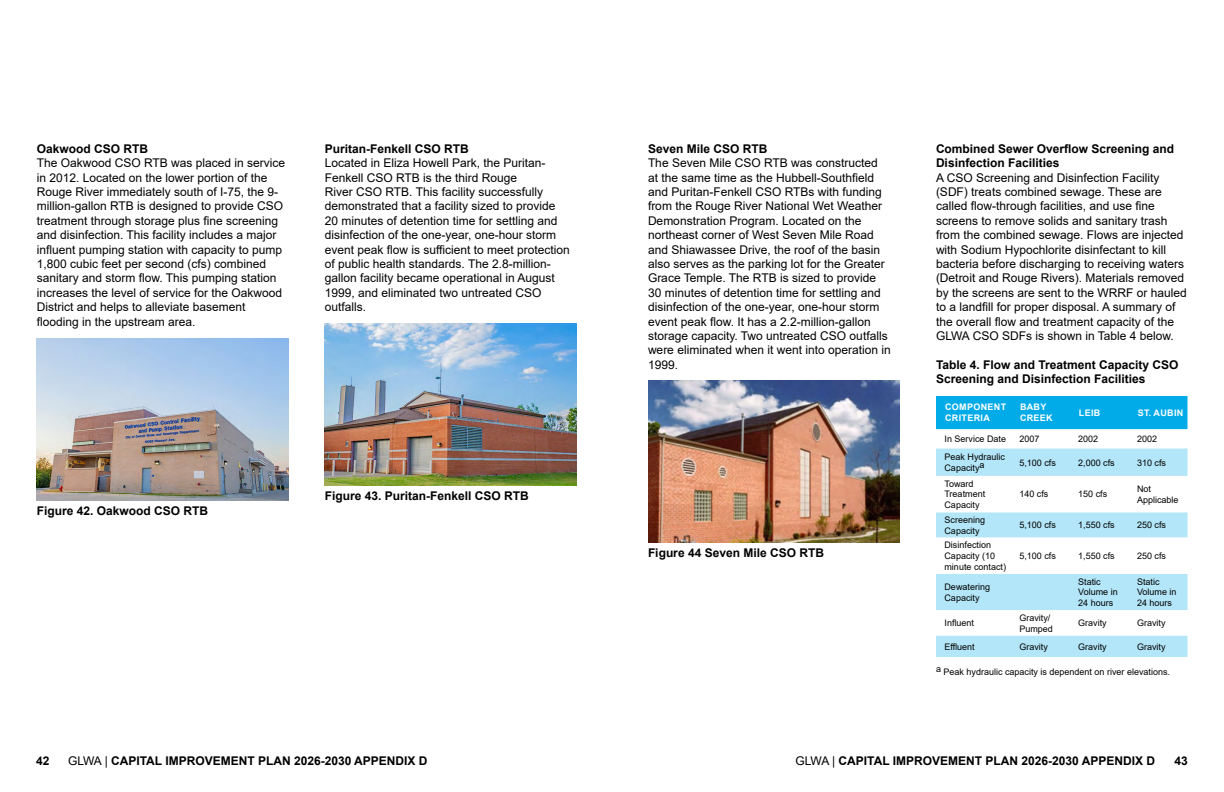
<style>
.page{position:relative;width:1224px;height:792px;background:#fff}
.page>*{position:absolute;margin:0;border:0;box-sizing:border-box;transform-origin:0 0}
.t1{font:12px/14.4px "Arial";color:#000}
.t2{font:700 12px/14.4px "Arial";color:#000}
.GLWA_Table_body_Text{font:9px/10.8px "Arial";color:#000}
.Table_Header{font:700 9px/10.8px "Arial";letter-spacing:.035em;color:#fff}
.s1{font-weight:400}
</style>
<div class="page">
<img style="left:37px;top:339px;width:252px;height:162px">
<img style="left:325px;top:324px;width:252px;height:162px">
<img style="left:648px;top:381px;width:252px;height:162px">
<div style="left:936px;top:396px;width:252px;height:33px;background:#00abe8"></div>
<div style="left:936px;top:449px;width:252px;height:208px;background:#b3e6f8"></div>
<svg style="left:936px;top:476px;width:252px;height:160px"></svg>
<p class="t2" style="left:37px;top:141px;width:113px">Oakwood CSO RTB</p>
<p class="t1" style="left:37px;top:156px;width:250px">The Oakwood CSO RTB was placed in service in 2012. Located on the lower portion of the Rouge River immediately south of I-75, the 9- million-gallon RTB is designed to provide CSO treatment through storage plus fine screening and disinfection. This facility includes a major influent pumping station with capacity to pump 1,800 cubic feet per second (cfs) combined sanitary and storm flow. This pumping station increases the level of service for the Oakwood District and helps to alleviate basement flooding in the upstream area.</p>
<p class="t2" style="left:325px;top:141px;width:146px">Puritan-Fenkell CSO RTB</p>
<p class="t1" style="left:325px;top:156px;width:247px">Located in Eliza Howell Park, the Puritan-Fenkell CSO RTB is the third Rouge<br>River CSO RTB. This facility successfully demonstrated that a facility sized to provide 20 minutes of detention time for settling and disinfection of the one-year, one-hour storm event peak flow is sufficient to meet protection of public health standards. The 2.8-million&shy;gallon facility became operational in August 1999, and eliminated two untreated CSO outfalls.</p>
<p class="t2" style="left:37px;top:504px;width:173px">Figure 42. Oakwood CSO RTB</p>
<p class="t2" style="left:325px;top:489px;width:206px">Figure 43. Puritan-Fenkell CSO RTB</p>
<p class="t2" style="left:648px;top:141px;width:121px">Seven Mile CSO RTB</p>
<p class="t1" style="left:648px;top:156px;width:244px">The Seven Mile CSO RTB was constructed at the same time as the Hubbell-Southfield and Puritan-Fenkell CSO RTBs with funding from the Rouge River National Wet Weather Demonstration Program. Located on the northeast corner of West Seven Mile Road and Shiawassee Drive, the roof of the basin also serves as the parking lot for the Greater Grace Temple. The RTB is sized to provide 30 minutes of detention time for settling and disinfection of the one-year, one-hour storm event peak flow. It has a 2.2-million-gallon storage capacity. Two untreated CSO outfalls were eliminated when it went into operation in 1999.</p>
<p class="t2" style="left:648px;top:546px;width:178px">Figure 44 Seven Mile CSO RTB</p>
<p class="t2" style="left:936px;top:141px;width:240px">Combined Sewer Overflow Screening and<br>Disinfection Facilities</p>
<p class="t1" style="left:936px;top:170px;width:252px">A CSO Screening and Disinfection Facility (SDF) treats combined sewage. These are called flow-through facilities, and use fine screens to remove solids and sanitary trash from the combined sewage. Flows are injected with Sodium Hypochlorite disinfectant to kill bacteria before discharging to receiving waters (Detroit and Rouge Rivers). Materials removed by the screens are sent to the WRRF or hauled to a landfill for proper disposal. A summary of the overall flow and treatment capacity of the GLWA CSO SDFs is shown in Table 4 below.</p>
<p class="t2" style="left:936px;top:357px;width:244px">Table 4. Flow and Treatment Capacity CSO<br>Screening and Disinfection Facilities</p>
<p class="Table_Header" style="left:945px;top:402px;width:63px">COMPONENT<br>CRITERIA</p>
<p class="Table_Header" style="left:1020px;top:402px;width:34px">BABY<br>CREEK</p>
<p class="Table_Header" style="left:1079px;top:407px;width:23px">LEIB</p>
<p class="Table_Header" style="left:1138px;top:407px;width:47px">ST. AUBIN</p>
<p class="GLWA_Table_body_Text" style="left:945px;top:433px;width:63px">In Service Date</p>
<p class="GLWA_Table_body_Text" style="left:1019px;top:433px;width:22px">2007</p>
<p class="GLWA_Table_body_Text" style="left:1078px;top:433px;width:22px">2002</p>
<p class="GLWA_Table_body_Text" style="left:1137px;top:433px;width:22px">2002</p>
<p class="GLWA_Table_body_Text" style="left:945px;top:451px;width:62px">Peak Hydraulic<br>Capacitya</p>
<p class="GLWA_Table_body_Text" style="left:1019px;top:457px;width:38px">5,100 cfs</p>
<p class="GLWA_Table_body_Text" style="left:1078px;top:457px;width:38px">2,000 cfs</p>
<p class="GLWA_Table_body_Text" style="left:1137px;top:457px;width:31px">310 cfs</p>
<p class="GLWA_Table_body_Text" style="left:945px;top:478px;width:42px">Toward<br>Treatment<br>Capacity</p>
<p class="GLWA_Table_body_Text" style="left:1019px;top:489px;width:31px">140 cfs</p>
<p class="GLWA_Table_body_Text" style="left:1078px;top:489px;width:31px">150 cfs</p>
<p class="GLWA_Table_body_Text" style="left:1137px;top:483px;width:43px">Not<br>Applicable</p>
<p class="GLWA_Table_body_Text" style="left:945px;top:514px;width:42px">Screening<br>Capacity</p>
<p class="GLWA_Table_body_Text" style="left:1019px;top:520px;width:38px">5,100 cfs</p>
<p class="GLWA_Table_body_Text" style="left:1078px;top:520px;width:38px">1,550 cfs</p>
<p class="GLWA_Table_body_Text" style="left:1137px;top:520px;width:31px">250 cfs</p>
<p class="GLWA_Table_body_Text" style="left:945px;top:540px;width:63px">Disinfection<br>Capacity (10 minute contact)</p>
<p class="GLWA_Table_body_Text" style="left:1019px;top:550px;width:38px">5,100 cfs</p>
<p class="GLWA_Table_body_Text" style="left:1078px;top:550px;width:38px">1,550 cfs</p>
<p class="GLWA_Table_body_Text" style="left:1137px;top:550px;width:31px">250 cfs</p>
<p class="GLWA_Table_body_Text" style="left:945px;top:581px;width:47px">Dewatering<br>Capacity</p>
<p class="GLWA_Table_body_Text" style="left:1078px;top:576px;width:41px">Static<br>Volume in<br>24 hours</p>
<p class="GLWA_Table_body_Text" style="left:1137px;top:576px;width:41px">Static<br>Volume in<br>24 hours</p>
<p class="GLWA_Table_body_Text" style="left:945px;top:617px;width:31px">Influent</p>
<p class="GLWA_Table_body_Text" style="left:1019px;top:612px;width:35px">Gravity/<br>Pumped</p>
<p class="GLWA_Table_body_Text" style="left:1078px;top:617px;width:30px">Gravity</p>
<p class="GLWA_Table_body_Text" style="left:1137px;top:617px;width:30px">Gravity</p>
<p class="GLWA_Table_body_Text" style="left:945px;top:641px;width:32px">Effluent</p>
<p class="GLWA_Table_body_Text" style="left:1019px;top:641px;width:30px">Gravity</p>
<p class="GLWA_Table_body_Text" style="left:1078px;top:641px;width:30px">Gravity</p>
<p class="GLWA_Table_body_Text" style="left:1137px;top:641px;width:30px">Gravity</p>
<p class="GLWA_Table_body_Text" style="left:936px;top:666px;width:236px">a Peak hydraulic capacity is dependent on river elevations.</p>
<p class="t2" style="left:36px;top:754px;width:15px">42</p>
<p class="t2" style="left:68px;top:753px;width:361px"><span class="s1">GLWA |</span> CAPITAL IMPROVEMENT PLAN 2026-2030 APPENDIX D</p>
<p class="t2" style="left:795px;top:753px;width:361px"><span class="s1">GLWA |</span> CAPITAL IMPROVEMENT PLAN 2026-2030 APPENDIX D</p>
<p class="t2" style="left:1175px;top:753px;width:15px">43</p>
</div>
